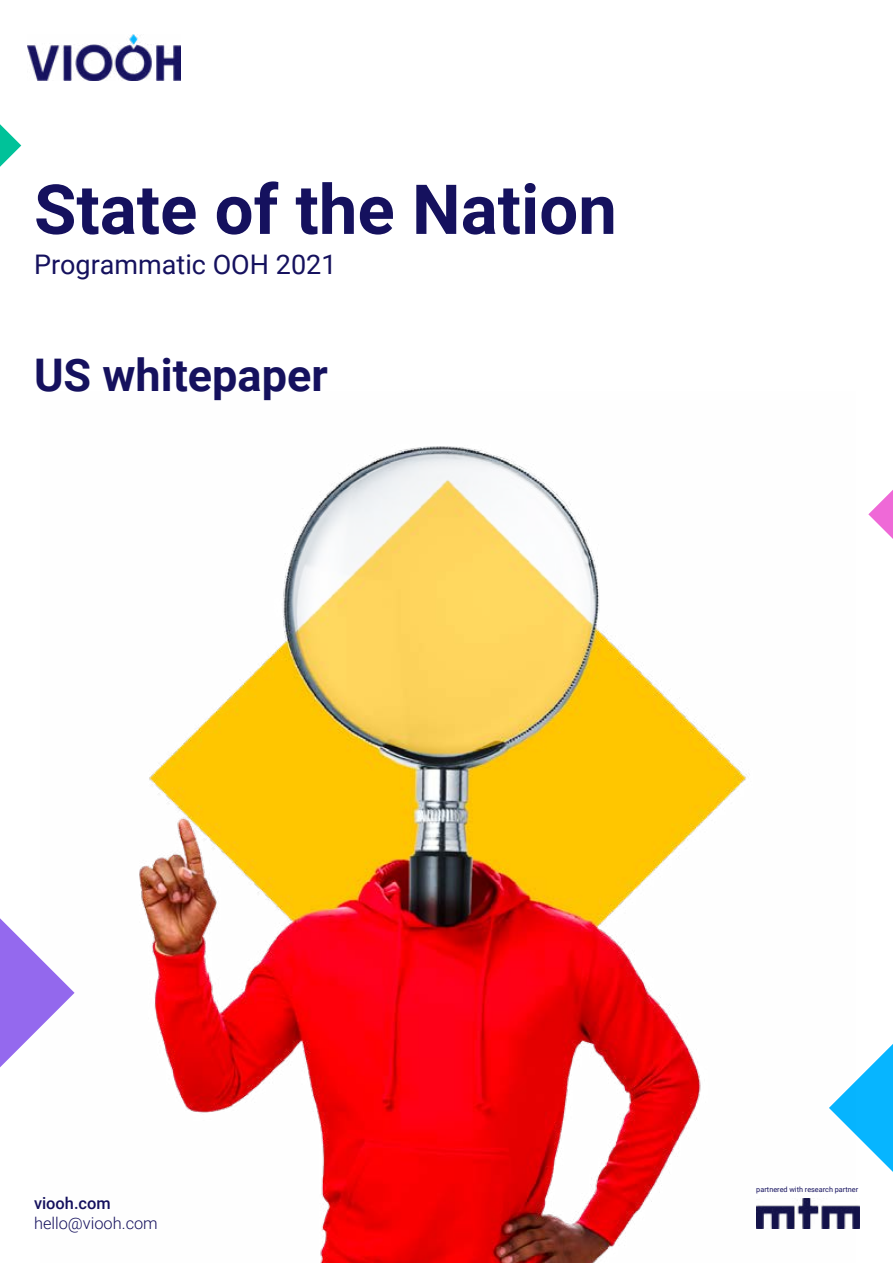
<style>
.page{position:relative;width:893px;height:1263px;background:#fff}
.page>*{position:absolute;margin:0;border:0;box-sizing:border-box;transform-origin:0 0}
.t1{font:700 69px "Roboto";color:#15115e}
.t2{font:700 45px "Roboto";color:#15115e}
.t3{font:27px "Roboto";color:#15115e}
.t4{font:300 16.35px "Roboto";color:#15115e}
.t5{font:500 16.35px "Roboto";color:#15115e}
.t6{font:7.35px "Roboto";color:#15115e}
</style>
<div class="page">
<img style="left:28px;top:34px;width:153px;height:47px">
<img style="left:855px;top:1205px;width:4px;height:24px">
<svg style="left:855px;top:1044px;width:38px;height:128px"></svg>
<svg style="left:868px;top:490px;width:25px;height:49px"></svg>
<svg style="left:0;top:124px;width:21px;height:43px"></svg>
<svg style="left:0;top:918px;width:41px;height:149px"></svg>
<img style="left:41px;top:446px;width:814px;height:817px">
<h1 class="t1" style="left:34px;top:161px;width:584px">State of the Nation</h1>
<h3 class="t3" style="left:34px;top:246px;width:304px">Programmatic OOH 2021</h3>
<h2 class="t2" style="left:34px;top:344px;width:295px">US whitepaper</h2>
<h3 class="t5" style="left:34px;top:1192px;width:78px">viooh.com</h3>
<h3 class="t4" style="left:34px;top:1212px;width:125px">hello@viooh.com</h3>
<p class="t6" style="left:756px;top:1184px;width:103px">partnered with research partner</p>
</div>
